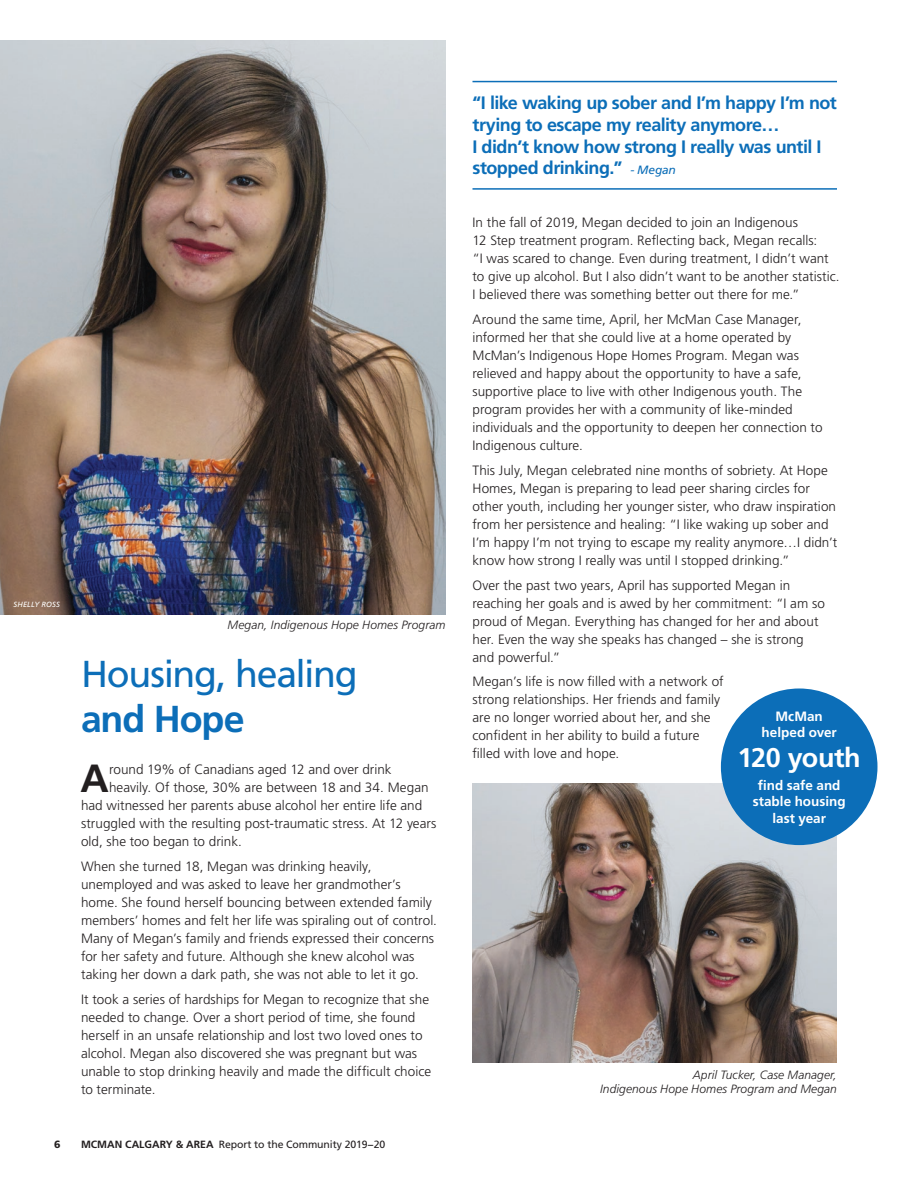
<style>
.page{position:relative;width:918px;height:1188px;background:#fff}
.page>*{position:absolute;margin:0;border:0;box-sizing:border-box;transform-origin:0 0}
.BODY_para_1{font:700 39.3px "Frutiger LT Std";color:#231f20}
.Head_1{font:37.5px/45px "Frutiger LT Std";letter-spacing:-.035em;color:#0c6eb8}
.bubble_small{font:700 27px "Frutiger LT Std";letter-spacing:-.015em;color:#fff}
.pull_quote_2{font:700 18px/21.6px "Frutiger LT Std";letter-spacing:-.03em;color:#0c6eb8}
.BODY_para_2{font:300 13.5px/18px "Frutiger LT Std";color:#231f20}
.BODY_para_1-2{font:300 13.5px "Frutiger LT Std";color:#231f20}
.bubble_small-2{font:700 13.5px/16.2px "Frutiger LT Std";color:#fff;text-align:center}
.caption{font:italic 300 12px/14.4px "Frutiger LT Std";letter-spacing:.01em;color:#231f20;text-align:right}
.t1{font:10.5px "Frutiger LT Std";letter-spacing:-.01em;color:#231f20}
.t2{font:900 10.5px "Frutiger LT Std";color:#231f20}
.photo_caption{font:italic 7.5px "Frutiger LT Std";letter-spacing:.02em;color:#fff}
.s1{font-weight:700}
.s2{font-weight:400;font-style:italic;font-size:12px}
</style>
<div class="page">
<hr style="left:472px;top:81px;width:365px;height:1px;background:#0c6eb8">
<hr style="left:472px;top:188px;width:365px;height:2px;background:#0c6eb8">
<img style="left:472px;top:783px;width:365px;height:279px">
<img style="left:0;top:40px;width:446px;height:574px">
<div style="left:721px;top:688px;width:156px;height:157px;background:#0c6eb8;border-radius:50%"></div>
<p class="photo_caption" style="left:14px;top:600px;width:48px">SHELLY ROSS</p>
<p class="caption" style="left:228px;top:618px;width:219px">Megan, Indigenous Hope Homes Program</p>
<p class="Head_1" style="left:81px;top:652px;width:278px">Housing, healing <span class="s1">and Hope</span></p>
<p class="BODY_para_1" style="left:81px;top:755px;width:30px">A</p>
<p class="BODY_para_1-2" style="left:109px;top:762px;width:284px">round 19% of Canadians aged 12 and over drink</p>
<p class="BODY_para_1-2" style="left:109px;top:780px;width:321px">heavily. Of those, 30% are between 18 and 34. Megan</p>
<p class="BODY_para_1-2" style="left:81px;top:798px;width:343px">had witnessed her parents abuse alcohol her entire life and</p>
<p class="BODY_para_1-2" style="left:81px;top:816px;width:357px">struggled with the resulting post-traumatic stress. At 12 years</p>
<p class="BODY_para_1-2" style="left:81px;top:834px;width:162px">old, she too began to drink.</p>
<p class="BODY_para_2" style="left:81px;top:857px;width:358px">When she turned 18, Megan was drinking heavily, unemployed and was asked to leave her grandmother’s home. She found herself bouncing between extended family members’ homes and felt her life was spiraling out of control.<br>Many of Megan’s family and friends expressed their concerns for her safety and future. Although she knew alcohol was taking her down a dark path, she was not able to let it go.</p>
<p class="BODY_para_2" style="left:81px;top:990px;width:352px">It took a series of hardships for Megan to recognize that she needed to change. Over a short period of time, she found herself in an unsafe relationship and lost two loved ones to alcohol. Megan also discovered she was pregnant but was unable to stop drinking heavily and made the difficult choice to terminate.</p>
<p class="t2" style="left:54px;top:1137px;width:8px">6</p>
<p class="t1" style="left:81px;top:1138px;width:306px"><span class="s1">MCMAN CALGARY &amp; AREA</span> Report to the Community 2019−20</p>
<p class="pull_quote_2" style="left:472px;top:92px;width:366px">“I like waking up sober and I’m happy I’m not trying to escape my reality anymore…<br>I didn’t know how strong I really was until I stopped drinking.” <span class="s2">- Megan</span></p>
<p class="BODY_para_2" style="left:472px;top:214px;width:368px">In the fall of 2019, Megan decided to join an Indigenous<br>12 Step treatment program. Reflecting back, Megan recalls:<br>“I was scared to change. Even during treatment, I didn’t want to give up alcohol. But I also didn’t want to be another statistic.<br>I believed there was something better out there for me.”</p>
<p class="BODY_para_2" style="left:472px;top:311px;width:352px">Around the same time, April, her McMan Case Manager, informed her that she could live at a home operated by McMan’s Indigenous Hope Homes Program. Megan was relieved and happy about the opportunity to have a safe, supportive place to live with other Indigenous youth. The program provides her with a community of like-minded individuals and the opportunity to deepen her connection to Indigenous culture.</p>
<p class="BODY_para_2" style="left:472px;top:461px;width:366px">This July, Megan celebrated nine months of sobriety. At Hope Homes, Megan is preparing to lead peer sharing circles for other youth, including her younger sister, who draw inspiration from her persistence and healing: “I like waking up sober and I’m happy I’m not trying to escape my reality anymore…I didn’t know how strong I really was until I stopped drinking.”</p>
<p class="BODY_para_2" style="left:472px;top:576px;width:354px">Over the past two years, April has supported Megan in reaching her goals and is awed by her commitment: “I am so proud of Megan. Everything has changed for her and about her. Even the way she speaks has changed – she is strong and powerful.”</p>
<p class="BODY_para_2" style="left:472px;top:673px;width:253px">Megan’s life is now filled with a network of strong relationships. Her friends and family are no longer worried about her, and she confident in her ability to build a future filled with love and hope.</p>
<p class="bubble_small-2" style="left:762px;top:708px;width:77px">McMan helped over</p>
<p class="bubble_small" style="left:738px;top:742px;width:125px">120 youth</p>
<p class="bubble_small-2" style="left:753px;top:778px;width:94px">find safe and stable housing last year</p>
<p class="caption" style="left:600px;top:1068px;width:238px">April Tucker, Case Manager,<br>Indigenous Hope Homes Program and Megan</p>
</div>
